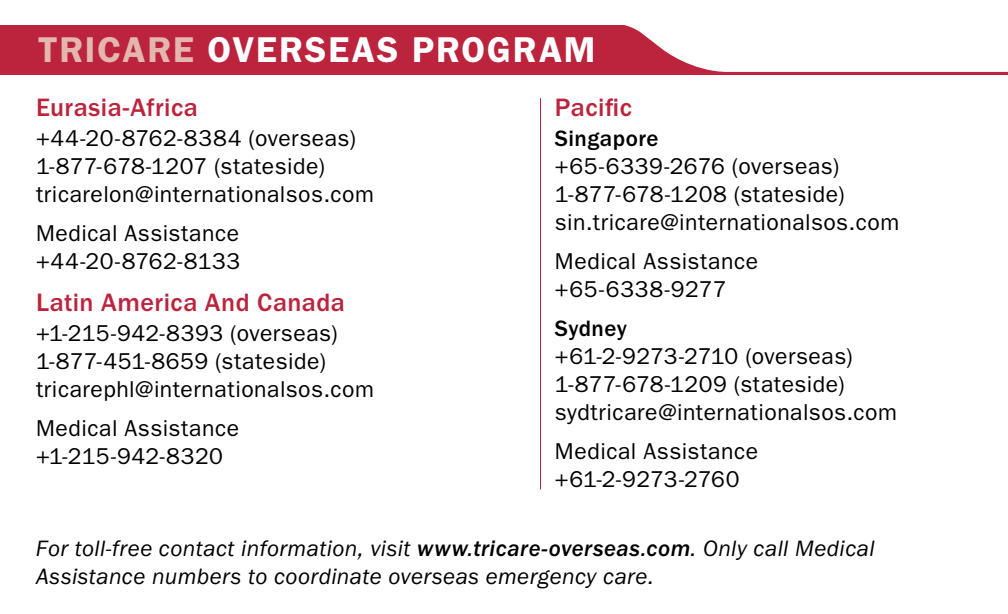
<style>
.page{position:relative;width:1008px;height:614px;background:#fff}
.page>*{position:absolute;margin:0;border:0;box-sizing:border-box;transform-origin:0 0}
.t1{font:600 36px "ITC Franklin Gothic Std";letter-spacing:.05em;color:#fff}
.t2{font:500 26px "ITC Franklin Gothic Std";letter-spacing:.02em;color:#bc243d}
.t3{font:23.2px/28px "ITC Franklin Gothic Std";letter-spacing:.02em;color:#000}
.t4{font:italic 23.2px/28px "ITC Franklin Gothic Std";letter-spacing:.015em;color:#000}
.t5{font:500 23.2px "ITC Franklin Gothic Std";letter-spacing:.015em;color:#000}
.s1{color:#e4b6ae}
.s2{font-family:"ITC Franklin Gothic Std Med It";font-style:normal}
</style>
<div class="page">
<hr style="left:540px;top:98px;width:1px;height:391px;background:#bc243d">
<div style="left:0;top:25px;width:1008px;height:49px;background:#bc243d"></div>
<svg style="left:624px;top:25px;width:384px;height:47px;fill:#fff"></svg>
<h2 class="t1" style="left:38px;top:28px;width:559px"><span class="s1">TRICARE</span> OVERSEAS PROGRAM</h2>
<h3 class="t2" style="left:36px;top:93px;width:163px">Eurasia-Africa</h3>
<p class="t3" style="left:36px;top:124px;width:340px">+44-20-8762-8384 (overseas)<br>1-877-678-1207 (stateside) tricarelon@internationalsos.com</p>
<p class="t3" style="left:36px;top:219px;width:206px">Medical Assistance +44-20-8762-8133</p>
<h3 class="t2" style="left:36px;top:287px;width:310px">Latin America And Canada</h3>
<p class="t3" style="left:36px;top:319px;width:340px">+1-215-942-8393 (overseas)<br>1-877-451-8659 (stateside) tricarephl@internationalsos.com</p>
<p class="t3" style="left:36px;top:414px;width:205px">Medical Assistance +1-215-942-8320</p>
<h3 class="t2" style="left:555px;top:93px;width:78px">Pacific</h3>
<h4 class="t5" style="left:555px;top:125px;width:105px">Singapore</h4>
<p class="t3" style="left:555px;top:152px;width:346px">+65-6339-2676 (overseas)<br>1-877-678-1208 (stateside) sin.tricare@internationalsos.com</p>
<p class="t3" style="left:555px;top:247px;width:205px">Medical Assistance +65-6338-9277</p>
<h4 class="t5" style="left:555px;top:315px;width:73px">Sydney</h4>
<p class="t3" style="left:555px;top:342px;width:344px">+61-2-9273-2710 (overseas)<br>1-877-678-1209 (stateside) sydtricare@internationalsos.com</p>
<p class="t3" style="left:555px;top:436px;width:205px">Medical Assistance +61-2-9273-2760</p>
<p class="t4" style="left:36px;top:534px;width:840px">For toll-free contact information, visit <span class="s2">www.tricare-overseas.com</span>. Only call Medical<br>Assistance numbers to coordinate overseas emergency care.</p>
</div>
